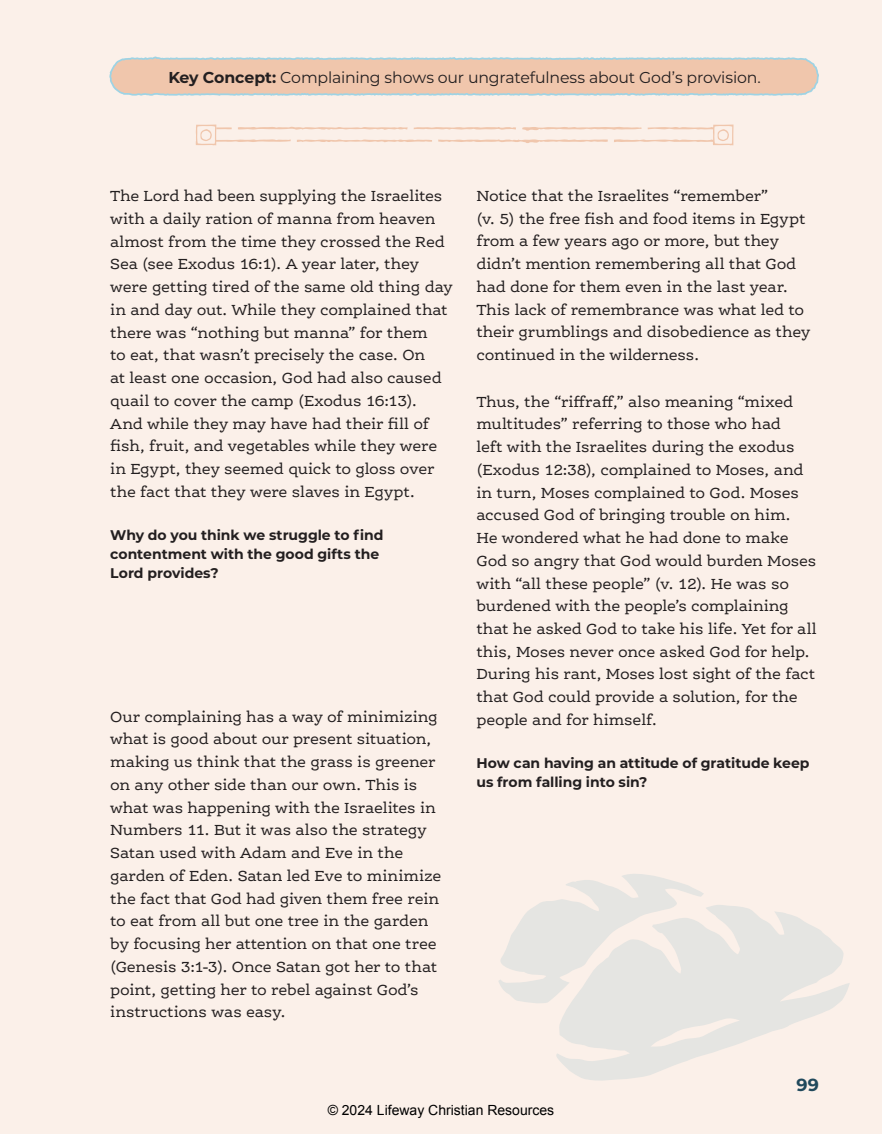
<style>
.page{position:relative;width:882px;height:1134px;background:#fbf0e9}
.page>*{position:absolute;margin:0;border:0;box-sizing:border-box;transform-origin:0 0}
.t1{font:700 17.5px "Montserrat";color:#20495c}
.t2{font:15.75px/22.8px "Ernestine Pro";letter-spacing:-.015em;color:#231f20}
.t3{font:15.75px "Montserrat";letter-spacing:-.01em;color:#231f20}
.t4{font:700 14px/19.2px "Montserrat";color:#231f20}
.t5{font:14px "Arial";color:#000}
.s1{font-weight:700}
</style>
<div class="page">
<svg style="left:109px;top:56px;width:710px;height:40px;background:#e9cab5"></svg>
<svg style="left:196px;top:125px;width:538px;height:20px"></svg>
<svg style="left:498px;top:874px;width:206px;height:129px"></svg>
<svg style="left:556px;top:904px;width:294px;height:177px;fill:#e5e5e2"></svg>
<p class="t3" style="left:168px;top:66px;width:594px"><span class="s1">Key Concept:</span> Complaining shows our ungratefulness about God’s provision.</p>
<p class="t2" style="left:110px;top:184px;width:344px">The Lord had been supplying the Israelites with a daily ration of manna from heaven almost from the time they crossed the Red Sea (see Exodus 16:1). A year later, they were getting tired of the same old thing day in and day out. While they complained that there was “nothing but manna” for them<br>to eat, that wasn’t precisely the case. On<br>at least one occasion, God had also caused quail to cover the camp (Exodus 16:13).<br>And while they may have had their fill of fish, fruit, and vegetables while they were in Egypt, they seemed quick to gloss over the fact that they were slaves in Egypt.</p>
<p class="t4" style="left:110px;top:524px;width:275px">Why do you think we struggle to find contentment with the good gifts the<br>Lord provides?</p>
<p class="t2" style="left:110px;top:705px;width:333px">Our complaining has a way of minimizing what is good about our present situation, making us think that the grass is greener on any other side than our own. This is what was happening with the Israelites in Numbers 11. But it was also the strategy Satan used with Adam and Eve in the garden of Eden. Satan led Eve to minimize the fact that God had given them free rein to eat from all but one tree in the garden by focusing her attention on that one tree (Genesis 3:1-3). Once Satan got her to that point, getting her to rebel against God’s instructions was easy.</p>
<p class="t2" style="left:476px;top:184px;width:336px">Notice that the Israelites “remember”<br>(v. 5) the free fish and food items in Egypt from a few years ago or more, but they didn’t mention remembering all that God had done for them even in the last year.<br>This lack of remembrance was what led to their grumblings and disobedience as they continued in the wilderness.</p>
<p class="t2" style="left:476px;top:390px;width:342px">Thus, the “riffraff,” also meaning “mixed multitudes” referring to those who had<br>left with the Israelites during the exodus (Exodus 12:38), complained to Moses, and in turn, Moses complained to God. Moses accused God of bringing trouble on him.<br>He wondered what he had done to make God so angry that God would burden Moses with “all these people” (v. 12). He was so burdened with the people’s complaining that he asked God to take his life. Yet for all this, Moses never once asked God for help.<br>During his rant, Moses lost sight of the fact that God could provide a solution, for the people and for himself.</p>
<p class="t4" style="left:476px;top:753px;width:335px">How can having an attitude of gratitude keep us from falling into sin?</p>
<p class="t1" style="left:796px;top:1072px;width:24px">99</p>
<p class="t5" style="left:328px;top:1101px;width:228px">© 2024 Lifeway Christian Resources</p>
</div>
